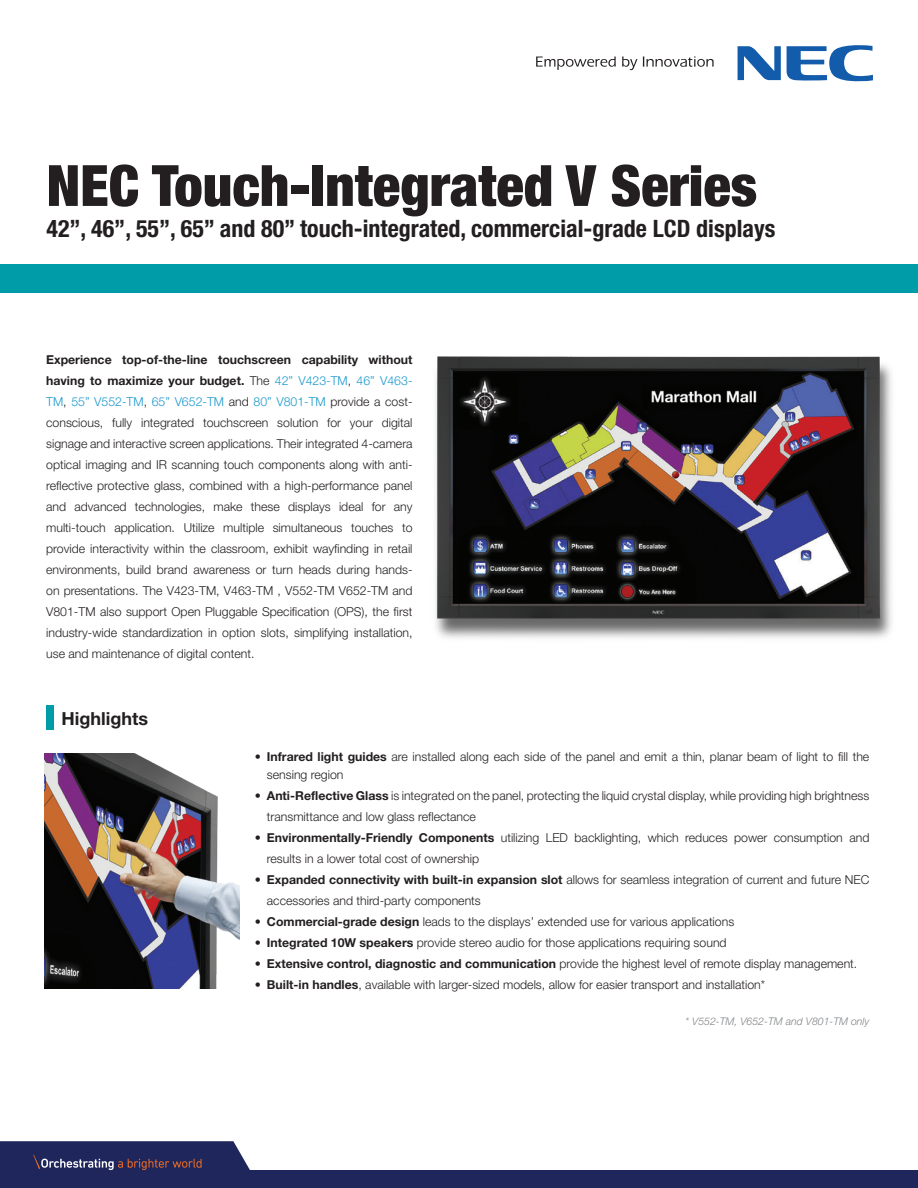
<style>
.page{position:relative;width:918px;height:1188px;background:#fff}
.page>*{position:absolute;margin:0;border:0;box-sizing:border-box;transform-origin:0 0}
.t1{font:900 condensed 57px "Helvetica Neue LT Std";color:#231f20}
.t2{font:700 condensed 24px "Helvetica Neue LT Std";color:#231f20}
.t3{font:700 18px "Helvetica Neue LT Std";color:#231f20}
.t4{font:300 12.3px/21px "Helvetica Neue LT Std";color:#231f20}
.t5{font:italic 300 10.5px "Helvetica Neue LT Std";color:#808285}
.s1{font-weight:700}
.s2{color:#1d99ce}
</style>
<div class="page">
<img style="left:435px;top:356px;width:457px;height:282px">
<img style="left:44px;top:753px;width:196px;height:236px">
<div style="left:0;top:1171px;width:918px;height:17px;background:#1f265c"></div>
<svg style="left:0;top:1141px;width:260px;height:30px;background:#3d3f6b"></svg>
<div style="left:0;top:264px;width:918px;height:28px;background:#009ca7"></div>
<svg style="left:536px;top:57px;width:80px;height:13px"></svg>
<svg style="left:622px;top:57px;width:15px;height:13px"></svg>
<svg style="left:643px;top:57px;width:71px;height:10px"></svg>
<svg style="left:738px;top:46px;width:43px;height:34px"></svg>
<svg style="left:787px;top:45px;width:86px;height:36px"></svg>
<div style="left:47px;top:706px;width:7px;height:24px;background:#009ca7"></div>
<h1 class="t1" style="left:46px;top:151px;width:712px">NEC Touch-Integrated V Series</h1>
<h2 class="t2" style="left:46px;top:214px;width:730px">42”, 46”, 55”, 65” and 80” touch-integrated, commercial-grade LCD displays</h2>
<p class="t4" style="left:46px;top:348px;width:368px;text-align:justify"><span class="s1">Experience top-of-the-line touchscreen capability without having to maximize your budget.</span> The <span class="s2">42” V423-TM</span>, <span class="s2">46” V463- TM</span>, <span class="s2">55” V552-TM</span>, <span class="s2">65” V652-TM</span> and <span class="s2">80” V801-TM</span> provide a cost&shy;conscious, fully integrated touchscreen solution for your digital signage and interactive screen applications. Their integrated 4-camera optical imaging and IR scanning touch components along with anti&shy;reflective protective glass, combined with a high-performance panel and advanced technologies, make these displays ideal for any multi-touch application. Utilize multiple simultaneous touches to provide interactivity within the classroom, exhibit wayfinding in retail environments, build brand awareness or turn heads during hands&shy;on presentations. The V423-TM, V463-TM , V552-TM V652-TM and V801-TM also support Open Pluggable Specification (OPS), the first industry-wide standardization in option slots, simplifying installation, use and maintenance of digital content.</p>
<h3 class="t3" style="left:61px;top:707px;width:88px">Highlights</h3>
<p class="t4" style="left:267px;top:747px;width:604px;line-height:18px;text-indent:-12px"><span class="s1">• Infrared light guides</span> are installed along each side of the panel and emit a thin, planar beam of light to fill the sensing region</p>
<p class="t4" style="left:267px;top:785px;width:604px;text-indent:-12px"><span class="s1">• Anti-Reflective Glass</span> is integrated on the panel, protecting the liquid crystal display, while providing high brightness transmittance and low glass reflectance</p>
<p class="t4" style="left:267px;top:827px;width:604px;text-indent:-12px"><span class="s1">• Environmentally-Friendly Components</span> utilizing LED backlighting, which reduces power consumption and results in a lower total cost of ownership</p>
<p class="t4" style="left:267px;top:869px;width:604px;text-indent:-12px"><span class="s1">• Expanded connectivity with built-in expansion slot</span> allows for seamless integration of current and future NEC accessories and third-party components</p>
<p class="t4" style="left:255px;top:911px;width:481px"><span class="s1">• Commercial-grade design</span> leads to the displays’ extended use for various applications</p>
<p class="t4" style="left:255px;top:932px;width:473px"><span class="s1">• Integrated 10W speakers</span> provide stereo audio for those applications requiring sound</p>
<p class="t4" style="left:255px;top:953px;width:604px"><span class="s1">• Extensive control, diagnostic and communication</span> provide the highest level of remote display management.</p>
<p class="t4" style="left:255px;top:974px;width:512px"><span class="s1">• Built-in handles</span>, available with larger-sized models, allow for easier transport and installation*</p>
<p class="t5" style="left:686px;top:1015px;width:185px">* V552-TM, V652-TM and V801-TM only</p>
</div>
